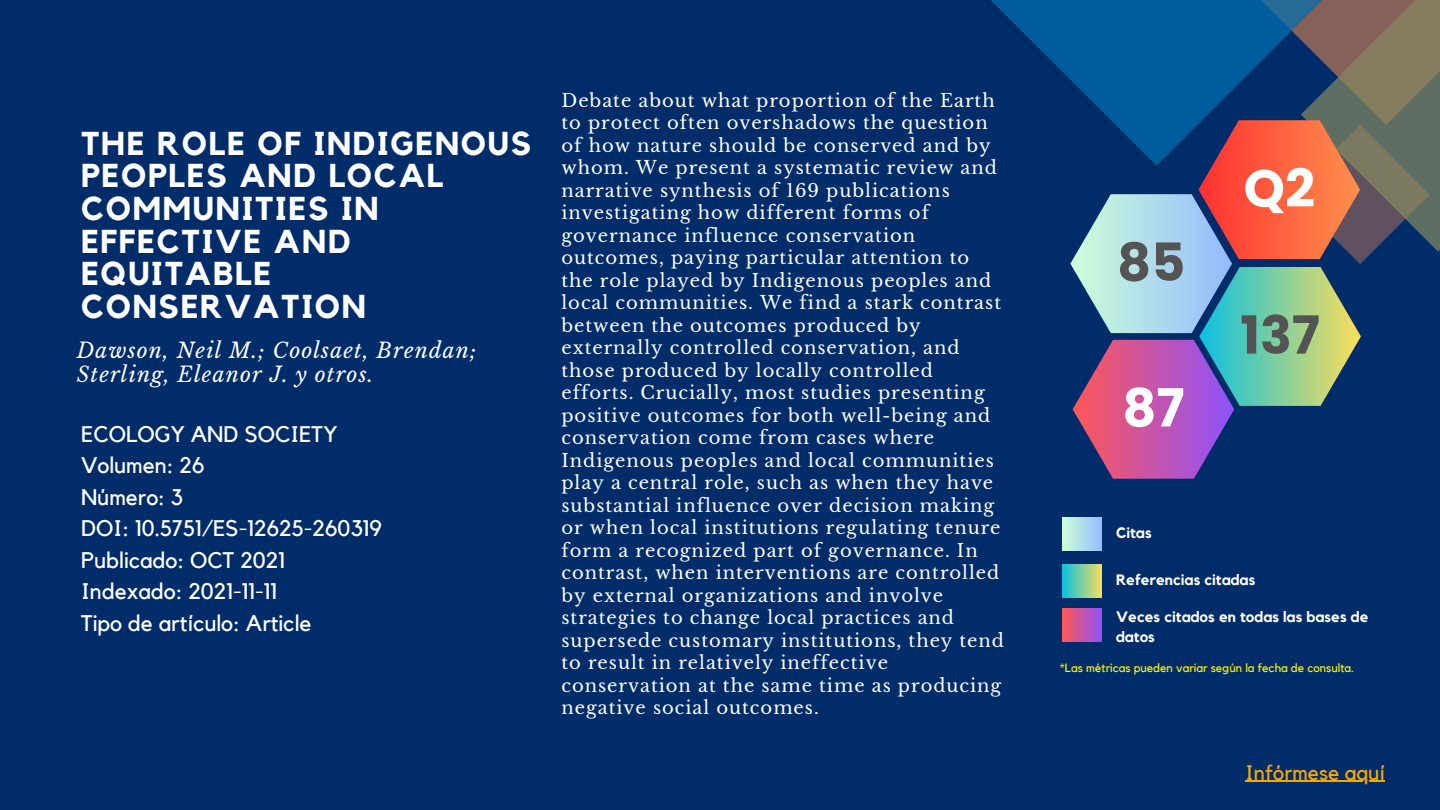
<style>
.page{position:relative;width:1440px;height:810px;background:#002d69}
.page>*{position:absolute;margin:0;border:0;box-sizing:border-box;transform-origin:0 0}
.t1{font:700 52.5px "Poppins";color:#545454}
.t2{font:700 52.5px "Poppins";color:#fff}
.t3{font:700 33px/32.7px "Kollektif";letter-spacing:.055em;color:#fff}
.t4{font:22.5px "Kollektif";color:#fff}
.t5{font:italic 21px/24.8px "Libre Baskerville";letter-spacing:.055em;color:#fff}
.t6{font:21px "Kollektif";color:#f8a900}
.t7{font:18px/22.5px "Libre Baskerville";letter-spacing:.055em;color:#fff}
.t8{font:700 15px/20.2px "Kollektif";color:#fff}
.t9{font:12px "Kollektif";color:#fdf103}
</style>
<div class="page">
<div style="left:1062px;top:517px;width:40px;height:33px;background:linear-gradient(to right,#cdffd8,#97bdfd)"></div>
<div style="left:1062px;top:564px;width:40px;height:33px;background:linear-gradient(to right,#0bc0e0,#f0dc61)"></div>
<div style="left:1062px;top:609px;width:40px;height:33px;background:linear-gradient(to right,#ff5756,#9352f5)"></div>
<svg style="left:991px;top:0;width:79px;height:79px"></svg>
<hr style="left:1245px;top:781px;width:140px;height:1px;background:#f8a900">
<svg style="left:1070px;top:0;width:370px;height:479px"></svg>
<p class="t3" style="left:81px;top:128px;width:452px">THE ROLE OF INDIGENOUS<br>PEOPLES AND LOCAL<br>COMMUNITIES IN<br>EFFECTIVE AND<br>EQUITABLE<br>CONSERVATION</p>
<p class="t5" style="left:77px;top:338px;width:401px">Dawson, Neil M.; Coolsaet, Brendan;<br>Sterling, Eleanor J. y otros.</p>
<p class="t4" style="left:81px;top:424px;width:258px">ECOLOGY AND SOCIETY</p>
<p class="t4" style="left:81px;top:455px;width:125px">Volumen: 26</p>
<p class="t4" style="left:81px;top:487px;width:104px">Número: 3</p>
<p class="t4" style="left:81px;top:518px;width:303px">DOI: 10.5751/ES-12625-260319</p>
<p class="t4" style="left:81px;top:550px;width:206px">Publicado: OCT 2021</p>
<p class="t4" style="left:81px;top:581px;width:198px">Indexado: 2021-11-11</p>
<p class="t4" style="left:81px;top:613px;width:232px">Tipo de artículo: Article</p>
<p class="t7" style="left:561px;top:89px;width:444px">Debate about what proportion of the Earth to protect often overshadows the question of how nature should be conserved and by whom. We present a systematic review and narrative synthesis of 169 publications investigating how different forms of governance influence conservation outcomes, paying particular attention to the role played by Indigenous peoples and local communities. We find a stark contrast between the outcomes produced by externally controlled conservation, and those produced by locally controlled efforts. Crucially, most studies presenting positive outcomes for both well-being and conservation come from cases where Indigenous peoples and local communities play a central role, such as when they have substantial influence over decision making or when local institutions regulating tenure form a recognized part of governance. In contrast, when interventions are controlled by external organizations and involve strategies to change local practices and supersede customary institutions, they tend to result in relatively ineffective conservation at the same time as producing negative social outcomes.</p>
<p class="t1" style="left:1117px;top:226px;width:70px">85</p>
<p class="t2" style="left:1122px;top:371px;width:64px">87</p>
<p class="t2" style="left:1244px;top:152px;width:73px">Q2</p>
<p class="t1" style="left:1240px;top:298px;width:81px">137</p>
<p class="t8" style="left:1116px;top:523px;width:37px">Citas</p>
<p class="t8" style="left:1116px;top:571px;width:141px">Referencias citadas</p>
<p class="t8" style="left:1116px;top:607px;width:254px">Veces citados en todas las bases de datos</p>
<p class="t9" style="left:1060px;top:662px;width:295px">*Las métricas pueden variar según la fecha de consulta.</p>
<p class="t6" style="left:1245px;top:763px;width:141px">Infórmese aquí</p>
</div>
